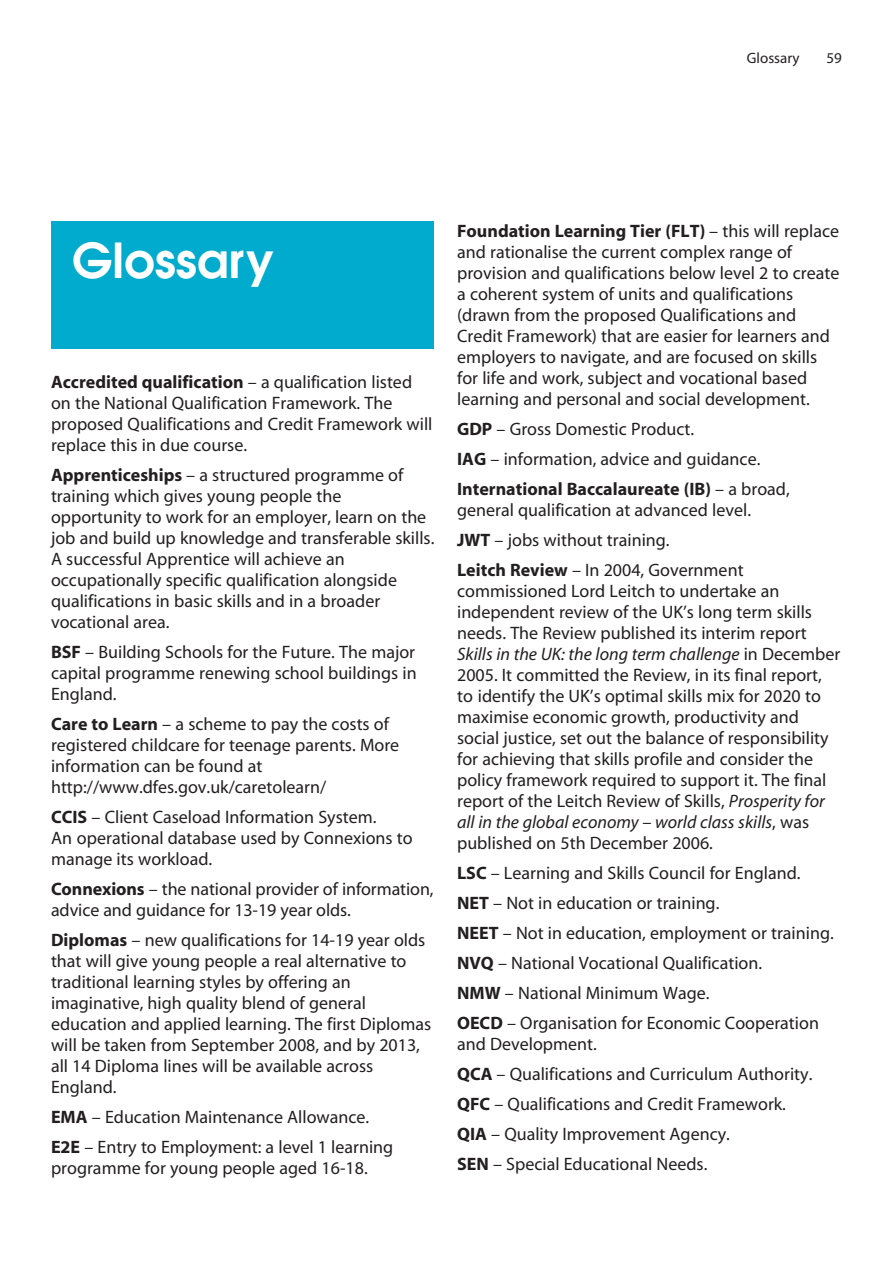
<style>
.page{position:relative;width:893px;height:1263px;background:#fff}
.page>*{position:absolute;margin:0;border:0;box-sizing:border-box;transform-origin:0 0}
.t1{font:600 48px "Avant Garde";color:#fff}
.t2{font:18px/21px "Myriad MM";color:#231f20}
.t3{font:15px "Myriad MM";color:#231f20}
.s1{font-family:"Myriad MM Bold"}
.s2{font-family:"Myriad MM Regular";font-style:italic}
</style>
<div class="page">
<div style="left:51px;top:221px;width:383px;height:128px;background:#00abcd"></div>
<p class="t3" style="left:747px;top:51px;width:54px">Glossary</p>
<p class="t3" style="left:826px;top:51px;width:17px">59</p>
<p class="t1" style="left:72px;top:233px;width:203px">Glossary</p>
<p class="t2" style="left:51px;top:372px;width:383px"><span class="s1">Accredited qualification</span> – a qualification listed on the National Qualification Framework. The proposed Qualifications and Credit Framework will replace this in due course.</p>
<p class="t2" style="left:51px;top:465px;width:385px"><span class="s1">Apprenticeships</span> – a structured programme of training which gives young people the opportunity to work for an employer, learn on the job and build up knowledge and transferable skills.<br>A successful Apprentice will achieve an occupationally specific qualification alongside qualifications in basic skills and in a broader vocational area.</p>
<p class="t2" style="left:51px;top:643px;width:367px;text-align:justify"><span class="s1">BSF</span> – Building Schools for the Future. The major capital programme renewing school buildings in England.</p>
<p class="t2" style="left:51px;top:715px;width:350px"><span class="s1">Care to Learn</span> – a scheme to pay the costs of registered childcare for teenage parents. More information can be found at http://www.dfes.gov.uk/caretolearn/</p>
<p class="t2" style="left:51px;top:808px;width:363px"><span class="s1">CCIS</span> – Client Caseload Information System.<br>An operational database used by Connexions to manage its workload.</p>
<p class="t2" style="left:51px;top:879px;width:384px"><span class="s1">Connexions</span> – the national provider of information, advice and guidance for 13-19 year olds.</p>
<p class="t2" style="left:51px;top:930px;width:382px"><span class="s1">Diplomas</span> – new qualifications for 14-19 year olds that will give young people a real alternative to traditional learning styles by offering an imaginative, high quality blend of general education and applied learning. The first Diplomas will be taken from September 2008, and by 2013, all 14 Diploma lines will be available across England.</p>
<p class="t2" style="left:51px;top:1108px;width:320px"><span class="s1">EMA</span> – Education Maintenance Allowance.</p>
<p class="t2" style="left:51px;top:1138px;width:344px"><span class="s1">E2E</span> – Entry to Employment: a level 1 learning programme for young people aged 16-18.</p>
<p class="t2" style="left:457px;top:221px;width:384px"><span class="s1">Foundation Learning Tier (FLT)</span> – this will replace and rationalise the current complex range of provision and qualifications below level 2 to create a coherent system of units and qualifications (drawn from the proposed Qualifications and Credit Framework) that are easier for learners and employers to navigate, and are focused on skills for life and work, subject and vocational based learning and personal and social development.</p>
<p class="t2" style="left:457px;top:419px;width:239px"><span class="s1">GDP</span> – Gross Domestic Product.</p>
<p class="t2" style="left:457px;top:449px;width:305px"><span class="s1">IAG</span> – information, advice and guidance.</p>
<p class="t2" style="left:457px;top:479px;width:334px"><span class="s1">International Baccalaureate (IB)</span> – a broad, general qualification at advanced level.</p>
<p class="t2" style="left:457px;top:530px;width:214px"><span class="s1">JWT</span> – jobs without training.</p>
<p class="t2" style="left:457px;top:560px;width:385px"><span class="s1">Leitch Review</span> – In 2004, Government commissioned Lord Leitch to undertake an independent review of the UK’s long term skills needs. The Review published its interim report <span class="s2">Skills in the UK: the long term challenge</span> in December 2005. It committed the Review, in its final report, to identify the UK’s optimal skills mix for 2020 to maximise economic growth, productivity and social justice, set out the balance of responsibility for achieving that skills profile and consider the policy framework required to support it. The final report of the Leitch Review of Skills, <span class="s2">Prosperity for all in the global economy – world class skills</span>, was published on 5th December 2006.</p>
<p class="t2" style="left:457px;top:863px;width:345px"><span class="s1">LSC</span> – Learning and Skills Council for England.</p>
<p class="t2" style="left:457px;top:893px;width:264px"><span class="s1">NET</span> – Not in education or training.</p>
<p class="t2" style="left:457px;top:923px;width:378px"><span class="s1">NEET</span> – Not in education, employment or training.</p>
<p class="t2" style="left:457px;top:953px;width:306px"><span class="s1">NVQ</span> – National Vocational Qualification.</p>
<p class="t2" style="left:457px;top:983px;width:254px"><span class="s1">NMW</span> – National Minimum Wage.</p>
<p class="t2" style="left:457px;top:1013px;width:363px"><span class="s1">OECD</span> – Organisation for Economic Cooperation and Development.</p>
<p class="t2" style="left:457px;top:1064px;width:357px"><span class="s1">QCA</span> – Qualifications and Curriculum Authority.</p>
<p class="t2" style="left:457px;top:1094px;width:330px"><span class="s1">QFC</span> – Qualifications and Credit Framework.</p>
<p class="t2" style="left:457px;top:1124px;width:274px"><span class="s1">QIA</span> – Quality Improvement Agency.</p>
<p class="t2" style="left:457px;top:1154px;width:252px"><span class="s1">SEN</span> – Special Educational Needs.</p>
</div>
